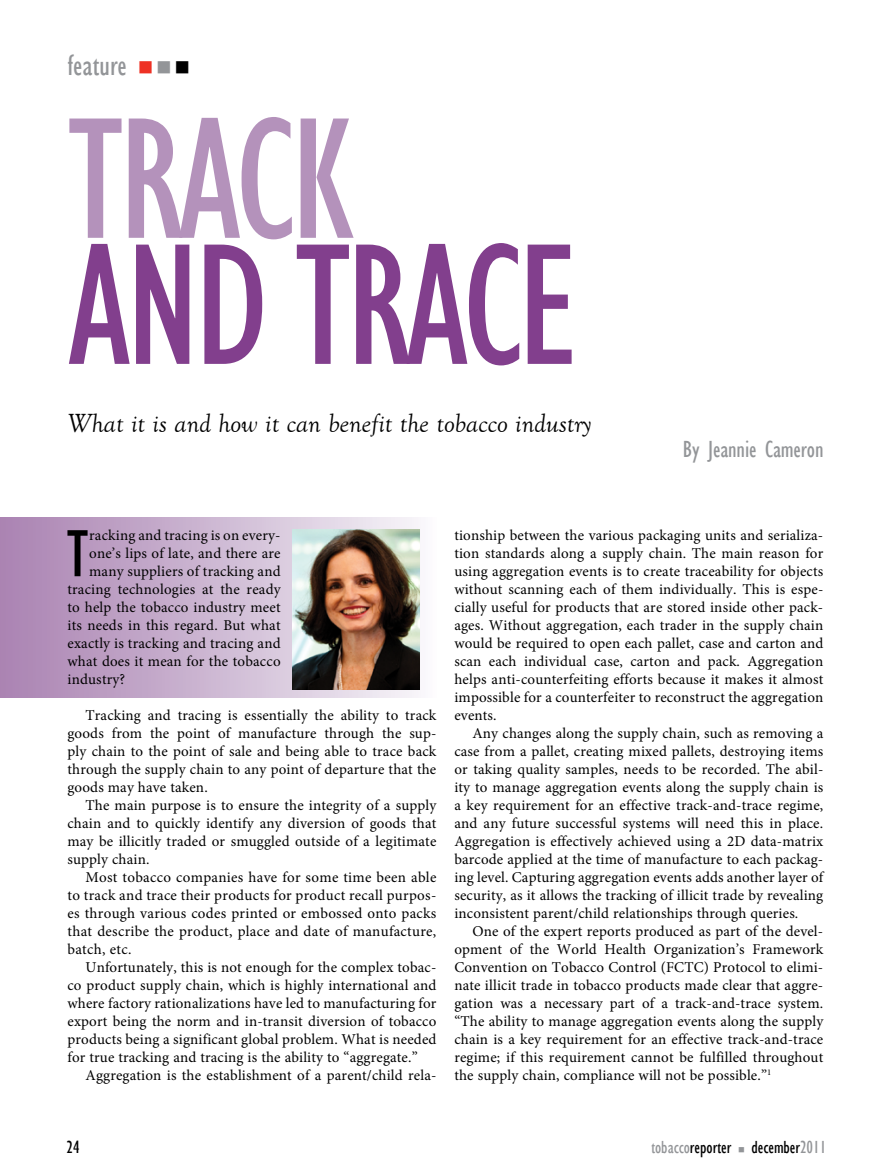
<style>
.page{position:relative;width:891px;height:1175px;background:#fff}
.page>*{position:absolute;margin:0;border:0;box-sizing:border-box;transform-origin:0 0}
.t1{font:condensed 178.5px "Gill Sans";letter-spacing:-.03em;color:#823f8d}
.t2{font:condensed 178.5px "Gill Sans";letter-spacing:-.03em;color:#b492bb}
.t3{font:condensed 68.85px "Gill Sans";color:#000}
.t4{font:condensed 30px "Gill Sans";color:#939598}
.t5{font:italic 27px "Goudy Old Style T";color:#000}
.t6{font:condensed 24px "Gill Sans";letter-spacing:-.005em;color:#939598}
.t7{font:condensed 18px "Gill Sans";color:#000}
.t8{font:15px/18px "Minion Pro";letter-spacing:.01em;color:#000;text-align:justify}
.s1{color:#ee3124}
.s2{color:#000}
.s3{color:#939598}
</style>
<div class="page">
<svg style="left:0;top:517px;width:420px;height:180px;background:#c3a9c9"></svg>
<img style="left:293px;top:529px;width:126px;height:160px">
<h3 class="t4" style="left:68px;top:47px;width:124px">feature <span class="s1">■</span>■<span class="s2">■</span></h3>
<h1 class="t2" style="left:68px;top:74px;width:287px">TRACK</h1>
<h1 class="t1" style="left:68px;top:200px;width:516px">AND TRACE</h1>
<h3 class="t5" style="left:68px;top:409px;width:526px">What it is and how it can benefit the tobacco industry</h3>
<h3 class="t6" style="left:683px;top:435px;width:142px">By Jeannie Cameron</h3>
<h2 class="t3" style="left:67px;top:513px;width:23px">T</h2>
<p class="t8" style="left:89px;top:526px;width:193px">racking and tracing is on every-</p>
<p class="t8" style="left:89px;top:544px;width:193px">one’s lips of late, and there are</p>
<p class="t8" style="left:89px;top:562px;width:193px">many suppliers of tracking and</p>
<p class="t8" style="left:67px;top:580px;width:215px">tracing technologies at the ready</p>
<p class="t8" style="left:67px;top:598px;width:215px">to help the tobacco industry meet</p>
<p class="t8" style="left:67px;top:616px;width:215px">its needs in this regard. But what</p>
<p class="t8" style="left:67px;top:634px;width:215px">exactly is tracking and tracing and</p>
<p class="t8" style="left:67px;top:652px;width:215px">what does it mean for the tobacco</p>
<p class="t8" style="left:67px;top:670px;width:59px">industry?</p>
<p class="t8" style="left:67px;top:706px;width:370px;text-indent:18px">Tracking and tracing is essentially the ability to track goods from the point of manufacture through the sup&shy;ply chain to the point of sale and being able to trace back through the supply chain to any point of departure that the goods may have taken.</p>
<p class="t8" style="left:67px;top:796px;width:370px;text-indent:18px">The main purpose is to ensure the integrity of a supply chain and to quickly identify any diversion of goods that may be illicitly traded or smuggled outside of a legitimate supply chain.</p>
<p class="t8" style="left:67px;top:868px;width:370px;text-indent:18px">Most tobacco companies have for some time been able to track and trace their products for product recall purpos&shy;es through various codes printed or embossed onto packs that describe the product, place and date of manufacture, batch, etc.</p>
<p class="t8" style="left:67px;top:958px;width:370px;text-indent:18px">Unfortunately, this is not enough for the complex tobac&shy;co product supply chain, which is highly international and where factory rationalizations have led to manufacturing for export being the norm and in-transit diversion of tobacco products being a significant global problem. What is needed for true tracking and tracing is the ability to “aggregate.”</p>
<p class="t8" style="left:86px;top:1066px;width:352px">Aggregation is the establishment of a parent/child rela-</p>
<p class="t8" style="left:454px;top:526px;width:370px">tionship between the various packaging units and serializa&shy;tion standards along a supply chain. The main reason for using aggregation events is to create traceability for objects without scanning each of them individually. This is espe&shy;cially useful for products that are stored inside other pack&shy;ages. Without aggregation, each trader in the supply chain would be required to open each pallet, case and carton and scan each individual case, carton and pack. Aggregation helps anti-counterfeiting efforts because it makes it almost impossible for a counterfeiter to reconstruct the aggregation events.</p>
<p class="t8" style="left:454px;top:724px;width:370px;text-indent:18px">Any changes along the supply chain, such as removing a case from a pallet, creating mixed pallets, destroying items or taking quality samples, needs to be recorded. The abil&shy;ity to manage aggregation events along the supply chain is a key requirement for an effective track-and-trace regime, and any future successful systems will need this in place.<br>Aggregation is effectively achieved using a 2D data-matrix barcode applied at the time of manufacture to each packag&shy;ing level. Capturing aggregation events adds another layer of security, as it allows the tracking of illicit trade by revealing inconsistent parent/child relationships through queries.</p>
<p class="t8" style="left:454px;top:922px;width:370px;text-indent:18px">One of the expert reports produced as part of the devel&shy;opment of the World Health Organization’s Framework Convention on Tobacco Control (FCTC) Protocol to elimi&shy;nate illicit trade in tobacco products made clear that aggre&shy;gation was a necessary part of a track-and-trace system. “The ability to manage aggregation events along the supply chain is a key requirement for an effective track-and-trace regime; if this requirement cannot be fulfilled throughout the supply chain, compliance will not be possible.”<sup>1</sup></p>
<p class="t7" style="left:66px;top:1136px;width:15px">24</p>
<p class="t7" style="left:651px;top:1136px;width:177px"><span class="s3">tobacco</span>reporter <span class="s3">■</span> december<span class="s3">2011</span></p>
</div>
